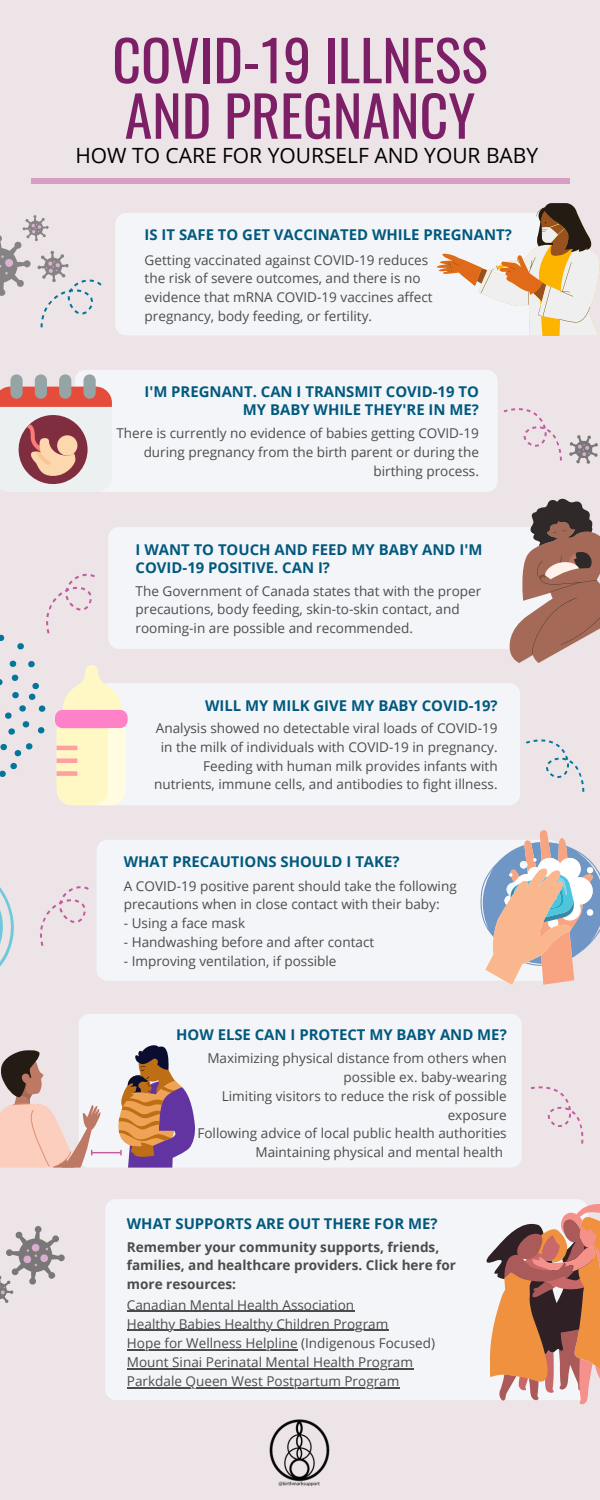
<style>
.page{position:relative;width:600px;height:1500px;background:#ece4e7}
.page>*{position:absolute;margin:0;border:0;box-sizing:border-box;transform-origin:0 0}
.t1{font:56px "Oswald";color:#7d1f66}
.t2{font:21px "Open Sans";color:#000}
.t3{font:700 14.9px/17.8px "Open Sans";color:#01597e;text-align:right}
.t4{font:13.5px/18.8px "Open Sans";color:#4d4c4c;text-align:right}
.t5{font:700 13.5px/18.8px "Open Sans";color:#4d4c4c}
</style>
<div class="page">
<img style="left:269px;top:1419px;width:61px;height:67px">
<div style="left:31px;top:178px;width:538px;height:6px;background:#d69ec2"></div>
<div style="left:75px;top:370px;width:423px;height:122px;background:#f4f5f8;border-radius:11px"></div>
<div style="left:10px;top:374px;width:13px;height:25px;background:#95a5a5;border-radius:6px"></div>
<div style="left:35px;top:374px;width:12px;height:25px;background:#95a5a5;border-radius:6px"></div>
<div style="left:59px;top:374px;width:12px;height:25px;background:#95a5a5;border-radius:6px"></div>
<div style="left:84px;top:374px;width:12px;height:25px;background:#95a5a5;border-radius:6px"></div>
<svg style="left:0;top:387px;width:112px;height:105px"></svg>
<div style="left:115px;top:213px;width:454px;height:122px;background:#f4f5f8;border-radius:11px"></div>
<svg style="left:0;top:215px;width:102px;height:113px"></svg>
<svg style="left:437px;top:203px;width:163px;height:133px"></svg>
<div style="left:108px;top:527px;width:462px;height:122px;background:#f4f5f8;border-radius:11px"></div>
<svg style="left:46px;top:573px;width:49px;height:61px"></svg>
<svg style="left:503px;top:408px;width:97px;height:255px"></svg>
<div style="left:97px;top:683px;width:423px;height:122px;background:#f4f5f8;border-radius:11px"></div>
<svg style="left:17px;top:643px;width:7px;height:7px"></svg>
<svg style="left:0;top:660px;width:45px;height:75px"></svg>
<svg style="left:0;top:634px;width:5px;height:7px"></svg>
<svg style="left:0;top:743px;width:33px;height:34px"></svg>
<svg style="left:526px;top:739px;width:59px;height:53px"></svg>
<svg style="left:55px;top:665px;width:73px;height:140px"></svg>
<div style="left:97px;top:840px;width:462px;height:141px;background:#f4f5f8;border-radius:11px"></div>
<svg style="left:0;top:886px;width:89px;height:80px"></svg>
<svg style="left:480px;top:830px;width:120px;height:155px"></svg>
<div style="left:79px;top:1014px;width:443px;height:154px;background:#f4f5f8;border-radius:11px"></div>
<svg style="left:531px;top:1086px;width:53px;height:58px"></svg>
<svg style="left:0;top:1045px;width:196px;height:123px"></svg>
<div style="left:105px;top:1199px;width:483px;height:201px;background:#f4f5f8;border-radius:11px"></div>
<svg style="left:486px;top:1204px;width:114px;height:201px"></svg>
<hr style="left:127px;top:1311px;width:227px;height:1px;background:#4d4c4c">
<hr style="left:127px;top:1330px;width:261px;height:1px;background:#4d4c4c">
<hr style="left:137px;top:1349px;width:161px;height:1px;background:#4d4c4c">
<hr style="left:127px;top:1368px;width:286px;height:1px;background:#4d4c4c">
<hr style="left:127px;top:1387px;width:272px;height:1px;background:#4d4c4c">
<svg style="left:0;top:1226px;width:65px;height:77px"></svg>
<p class="t1" style="left:112px;top:16px;width:377px">COVID-19 ILLNESS</p>
<p class="t1" style="left:125px;top:72px;width:352px">AND PREGNANCY</p>
<p class="t2" style="left:75px;top:141px;width:464px">HOW TO CARE FOR YOURSELF AND YOUR BABY</p>
<p class="t3" style="left:145px;top:225px;width:369px">IS IT SAFE TO GET VACCINATED WHILE PREGNANT?</p>
<p class="t4" style="left:145px;top:250px;width:289px;text-align:left">Getting vaccinated against COVID-19 reduces the risk of severe outcomes, and there is no evidence that mRNA COVID-19 vaccines affect pregnancy, body feeding, or fertility.</p>
<p class="t3" style="left:145px;top:383px;width:336px">I'M PREGNANT. CAN I TRANSMIT COVID-19 TO<br>MY BABY WHILE THEY'RE IN ME?</p>
<p class="t4" style="left:116px;top:423px;width:364px">There is currently no evidence of babies getting COVID-19 during pregnancy from the birth parent or during the birthing process.</p>
<p class="t3" style="left:136px;top:540px;width:348px;text-align:left">I WANT TO TOUCH AND FEED MY BABY AND I'M<br>COVID-19 POSITIVE. CAN I?</p>
<p class="t4" style="left:136px;top:581px;width:347px;text-align:left">The Government of Canada states that with the proper precautions, body feeding, skin-to-skin contact, and rooming-in are possible and recommended.</p>
<p class="t3" style="left:205px;top:696px;width:294px">WILL MY MILK GIVE MY BABY COVID-19?</p>
<p class="t4" style="left:154px;top:719px;width:345px">Analysis showed no detectable viral loads of COVID-19 in the milk of individuals with COVID-19 in pregnancy.<br>Feeding with human milk provides infants with nutrients, immune cells, and antibodies to fight illness.</p>
<p class="t3" style="left:124px;top:853px;width:277px">WHAT PRECAUTIONS SHOULD I TAKE?</p>
<p class="t4" style="left:124px;top:876px;width:334px;text-align:left">A COVID-19 positive parent should take the following precautions when in close contact with their baby:</p>
<p class="t4" style="left:124px;top:913px;width:123px">- Using a face mask</p>
<p class="t4" style="left:124px;top:932px;width:252px">- Handwashing before and after contact</p>
<p class="t4" style="left:124px;top:951px;width:214px">- Improving ventilation, if possible</p>
<p class="t3" style="left:176px;top:1025px;width:332px">HOW ELSE CAN I PROTECT MY BABY AND ME?</p>
<p class="t4" style="left:207px;top:1049px;width:301px">Maximizing physical distance from others when possible ex. baby-wearing</p>
<p class="t4" style="left:222px;top:1086px;width:286px">Limiting visitors to reduce the risk of possible exposure</p>
<p class="t4" style="left:197px;top:1124px;width:311px">Following advice of local public health authorities</p>
<p class="t4" style="left:255px;top:1142px;width:249px">Maintaining physical and mental health</p>
<p class="t3" style="left:127px;top:1214px;width:312px">WHAT SUPPORTS ARE OUT THERE FOR ME?</p>
<p class="t5" style="left:127px;top:1237px;width:331px">Remember your community supports, friends, families, and healthcare providers. Click here for more resources:</p>
<p class="t4" style="left:127px;top:1295px;width:229px">Canadian Mental Health Association</p>
<p class="t4" style="left:127px;top:1314px;width:263px">Healthy Babies Healthy Children Program</p>
<p class="t4" style="left:127px;top:1333px;width:310px">Hope for Wellness Helpline (Indigenous Focused)</p>
<p class="t4" style="left:127px;top:1352px;width:288px">Mount Sinai Perinatal Mental Health Program</p>
<p class="t4" style="left:127px;top:1371px;width:274px">Parkdale Queen West Postpartum Program</p>
</div>
